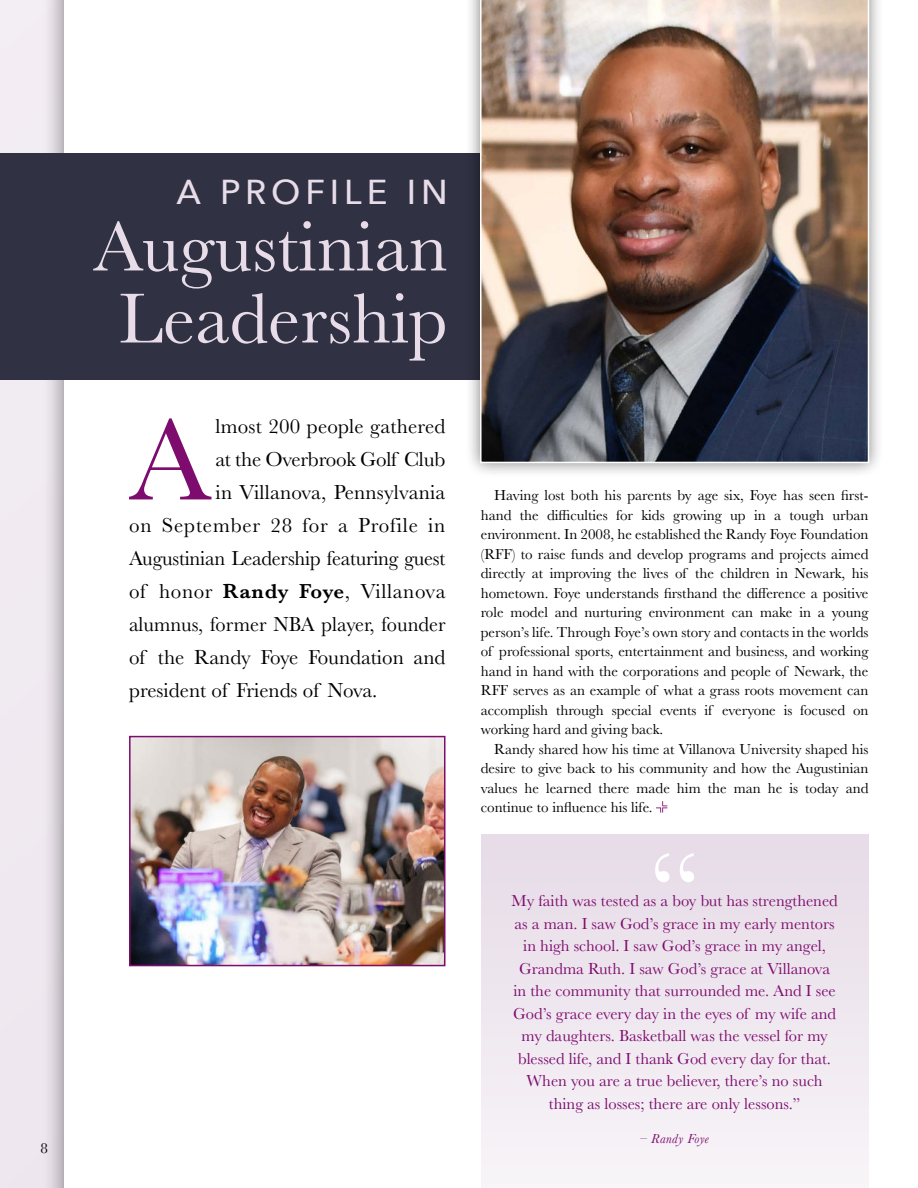
<style>
.page{position:relative;width:918px;height:1188px;background:#f0e9f1}
.page>*{position:absolute;margin:0;border:0;box-sizing:border-box;transform-origin:0 0}
.t1{font:120.75px "Baskerville";color:#7e0c6e}
.t2{font:73.5px/72px "Baskerville";color:#e7dce8;text-align:center}
.t3{font:500 34.5px "Avenir Next";letter-spacing:.15em;color:#e7dce8}
.t4{font:21px "Baskerville";color:#000}
.t5{font:21px "Baskerville";letter-spacing:.04em;color:#000}
.t6{font:21px "Baskerville";letter-spacing:.03em;color:#000}
.t7{font:16.5px/22.5px "Baskerville";color:#7e0c6e;text-align:center}
.t8{font:15px/19.5px "Baskerville";color:#000;text-align:justify}
.t9{font:italic 13.5px "Baskerville";letter-spacing:.03em;color:#7e0c6e}
.s1{font-weight:600}
</style>
<div class="page">
<div style="left:42px;top:0;width:876px;height:1188px;background:#000;opacity:.5"></div>
<div style="left:65px;top:0;width:853px;height:1188px;background:#fff"></div>
<div style="left:0;top:153px;width:635px;height:227px;background:#303142"></div>
<div style="left:465px;top:0;width:419px;height:478px;background:#000;opacity:.5"></div>
<img style="left:480px;top:0;width:389px;height:463px">
<div style="left:481px;top:834px;width:388px;height:354px;background:#efe8ef"></div>
<img style="left:132px;top:739px;width:310px;height:224px">
<div style="left:129px;top:736px;width:316px;height:230px;border:2px solid #7e0c6e"></div>
<svg style="left:656px;top:801px;width:11px;height:12px"></svg>
<svg style="left:655px;top:853px;width:39px;height:29px"></svg>
<p class="t8" style="left:40px;top:1139px;width:9px">8</p>
<h3 class="t3" style="left:177px;top:178px;width:273px">A PROFILE IN</h3>
<h2 class="t2" style="left:93px;top:218px;width:356px">Augustinian<br>Leadership</h2>
<h1 class="t1" style="left:129px;top:416px;width:83px">A</h1>
<h3 class="t4" style="left:216px;top:419px;width:231px">lmost 200 people gathered</h3>
<h3 class="t4" style="left:216px;top:452px;width:231px">at the Overbrook Golf Club</h3>
<h3 class="t4" style="left:216px;top:485px;width:231px">in Villanova, Pennsylvania</h3>
<h3 class="t5" style="left:129px;top:518px;width:318px">on September 28 for a Profile in</h3>
<h3 class="t4" style="left:129px;top:551px;width:318px">Augustinian Leadership featuring guest</h3>
<h3 class="t6" style="left:129px;top:584px;width:318px">of honor <span class="s1">Randy Foye</span>, Villanova</h3>
<h3 class="t4" style="left:129px;top:617px;width:318px">alumnus, former NBA player, founder</h3>
<h3 class="t4" style="left:129px;top:650px;width:318px">of the Randy Foye Foundation and</h3>
<h3 class="t4" style="left:129px;top:683px;width:250px">president of Friends of Nova.</h3>
<p class="t8" style="left:481px;top:486px;width:389px;text-indent:14px">Having lost both his parents by age six, Foye has seen first&shy;hand the difficulties for kids growing up in a tough urban environment. In 2008, he established the Randy Foye Foundation (RFF) to raise funds and develop programs and projects aimed directly at improving the lives of the children in Newark, his hometown. Foye understands firsthand the difference a positive role model and nurturing environment can make in a young person’s life. Through Foye’s own story and contacts in the worlds of professional sports, entertainment and business, and working hand in hand with the corporations and people of Newark, the RFF serves as an example of what a grass roots movement can accomplish through special events if everyone is focused on working hard and giving back.</p>
<p class="t8" style="left:481px;top:741px;width:389px;text-indent:14px">Randy shared how his time at Villanova University shaped his desire to give back to his community and how the Augustinian values he learned there made him the man he is today and continue to influence his life.</p>
<p class="t7" style="left:511px;top:892px;width:328px">My faith was tested as a boy but has strengthened as a man. I saw God’s grace in my early mentors in high school. I saw God’s grace in my angel, Grandma Ruth. I saw God’s grace at Villanova in the community that surrounded me. And I see God’s grace every day in the eyes of my wife and my daughters. Basketball was the vessel for my blessed life, and I thank God every day for that.<br>When you are a true believer, there’s no such thing as losses; there are only lessons.”</p>
<p class="t9" style="left:640px;top:1134px;width:70px">– Randy Foye</p>
</div>
